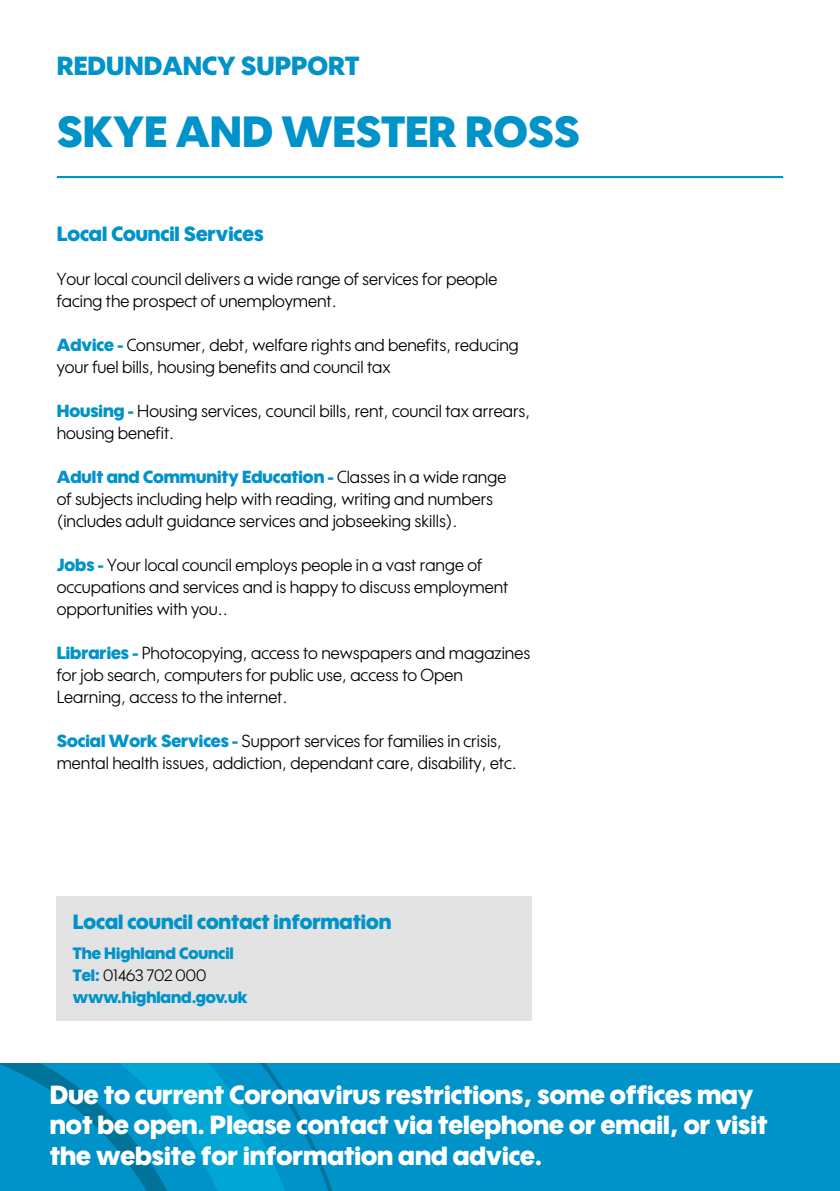
<style>
.page{position:relative;width:840px;height:1191px;background:#fff}
.page>*{position:absolute;margin:0;border:0;box-sizing:border-box;transform-origin:0 0}
.t1{font:900 42.4px "Wes FY";color:#0093c9}
.t2{font:900 25.4px/30.6px "Wes FY";color:#fff}
.t3{font:900 25.4px "Wes FY";color:#0093c9}
.Local_Council_Servic{font:900 20px "Wes FY";color:#0093c9}
.Local_Council_Servic-2{font:17px/22px "Wes FY";color:#000}
.t4{font:900 16px/22px "Wes FY";color:#0093c9}
.s1{font-weight:900;color:#0093c9}
.s2{font-weight:400;color:#000}
</style>
<div class="page">
<hr style="left:57px;top:176px;width:725px;height:2px;background:#0093c9">
<div style="left:57px;top:896px;width:475px;height:125px;background:#e3e3e3"></div>
<div style="left:0;top:1063px;width:839px;height:128px;background:#0093c9"></div>
<svg style="left:312px;top:1141px;width:20px;height:50px"></svg>
<svg style="left:0;top:176px;width:312px;height:1015px"></svg>
<p class="t3" style="left:57px;top:50px;width:304px">REDUNDANCY SUPPORT</p>
<p class="t1" style="left:57px;top:106px;width:524px">SKYE AND WESTER ROSS</p>
<p class="Local_Council_Servic" style="left:57px;top:221px;width:208px">Local Council Services</p>
<p class="Local_Council_Servic-2" style="left:57px;top:268px;width:442px">Your local council delivers a wide range of services for people facing the prospect of unemployment.</p>
<p class="Local_Council_Servic-2" style="left:57px;top:334px;width:463px"><span class="s1">Advice -</span> Consumer, debt, welfare rights and benefits, reducing your fuel bills, housing benefits and council tax</p>
<p class="Local_Council_Servic-2" style="left:57px;top:400px;width:475px"><span class="s1">Housing -</span> Housing services, council bills, rent, council tax arrears, housing benefit.</p>
<p class="Local_Council_Servic-2" style="left:57px;top:466px;width:451px"><span class="s1">Adult and Community Education -</span> Classes in a wide range of subjects including help with reading, writing and numbers (includes adult guidance services and jobseeking skills).</p>
<p class="Local_Council_Servic-2" style="left:57px;top:554px;width:453px"><span class="s1">Jobs -</span> Your local council employs people in a vast range of occupations and services and is happy to discuss employment opportunities with you..</p>
<p class="Local_Council_Servic-2" style="left:57px;top:642px;width:475px"><span class="s1">Libraries -</span> Photocopying, access to newspapers and magazines for job search, computers for public use, access to Open<br>Learning, access to the internet.</p>
<p class="Local_Council_Servic-2" style="left:57px;top:730px;width:461px"><span class="s1">Social Work Services -</span> Support services for families in crisis, mental health issues, addiction, dependant care, disability, etc.</p>
<p class="Local_Council_Servic" style="left:73px;top:909px;width:320px">Local council contact information</p>
<p class="t4" style="left:73px;top:942px;width:162px">The Highland Council<br>Tel: <span class="s2">01463 702 000</span></p>
<p class="t4" style="left:73px;top:986px;width:176px">www.highland.gov.uk</p>
<p class="t2" style="left:50px;top:1078px;width:718px">Due to current Coronavirus restrictions, some offices may not be open. Please contact via telephone or email, or visit the website for information and advice.</p>
</div>
